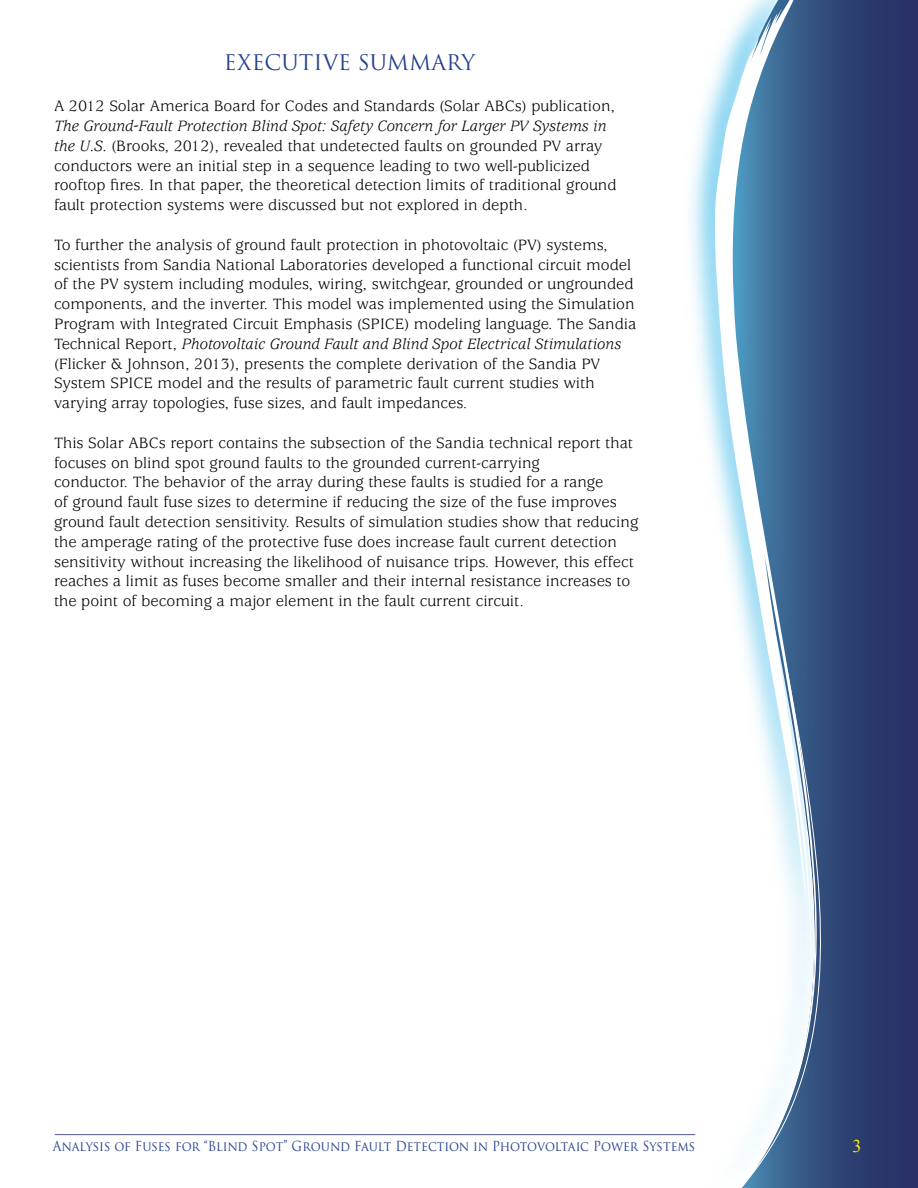
<style>
.page{position:relative;width:918px;height:1188px;background:#fff}
.page>*{position:absolute;margin:0;border:0;box-sizing:border-box;transform-origin:0 0}
.t1{font:21px "Trajan Pro";color:#25408f}
.t2{font:18px "Times New Roman";color:#fff200}
.t3{font:16.5px/19.8px "Usherwood";color:#000}
.t4{font:13.5px "Trajan Pro";color:#25408f;scale:.92 1}
.s1{font-style:italic}
</style>
<div class="page">
<svg style="left:587px;top:0;width:331px;height:1188px"></svg>
<img style="left:655px;top:0;width:182px;height:1188px">
<svg style="left:714px;top:0;width:105px;height:607px"></svg>
<svg style="left:757px;top:49px;width:11px;height:29px"></svg>
<svg style="left:700px;top:607px;width:124px;height:581px"></svg>
<svg style="left:758px;top:831px;width:58px;height:331px"></svg>
<hr style="left:55px;top:1134px;width:640px;height:1px;background:#6269a7">
<p class="t1" style="left:224px;top:49px;width:253px">EXECUTIVE SUMMARY</p>
<p class="t3" style="left:54px;top:97px;width:563px">A 2012 Solar America Board for Codes and Standards (Solar ABCs) publication,</p>
<p class="t3" style="left:54px;top:117px;width:564px"><span class="s1">The Ground-Fault Protection Blind Spot: Safety Concern for Larger PV Systems in the U.S.</span> (Brooks, 2012), revealed that undetected faults on grounded PV array conductors were an initial step in a sequence leading to two well-publicized rooftop fires. In that paper, the theoretical detection limits of traditional ground fault protection systems were discussed but not explored in depth.</p>
<p class="t3" style="left:54px;top:235px;width:584px">To further the analysis of ground fault protection in photovoltaic (PV) systems, scientists from Sandia National Laboratories developed a functional circuit model of the PV system including modules, wiring, switchgear, grounded or ungrounded components, and the inverter. This model was implemented using the Simulation Program with Integrated Circuit Emphasis (SPICE) modeling language. The Sandia Technical Report, <span class="s1">Photovoltaic Ground Fault and Blind Spot Electrical Stimulations </span>(Flicker &amp; Johnson, 2013), presents the complete derivation of the Sandia PV System SPICE model and the results of parametric fault current studies with varying array topologies, fuse sizes, and fault impedances.</p>
<p class="t3" style="left:54px;top:433px;width:586px">This Solar ABCs report contains the subsection of the Sandia technical report that focuses on blind spot ground faults to the grounded current-carrying<br>conductor. The behavior of the array during these faults is studied for a range<br>of ground fault fuse sizes to determine if reducing the size of the fuse improves ground fault detection sensitivity. Results of simulation studies show that reducing the amperage rating of the protective fuse does increase fault current detection sensitivity without increasing the likelihood of nuisance trips. However, this effect reaches a limit as fuses become smaller and their internal resistance increases to the point of becoming a major element in the fault current circuit.</p>
<p class="t4" style="left:53px;top:1137px;width:700px">Analysis of Fuses for “Blind Spot” Ground Fault Detection in Photovoltaic Power Systems</p>
<p class="t2" style="left:853px;top:1134px;width:10px">3</p>
</div>
